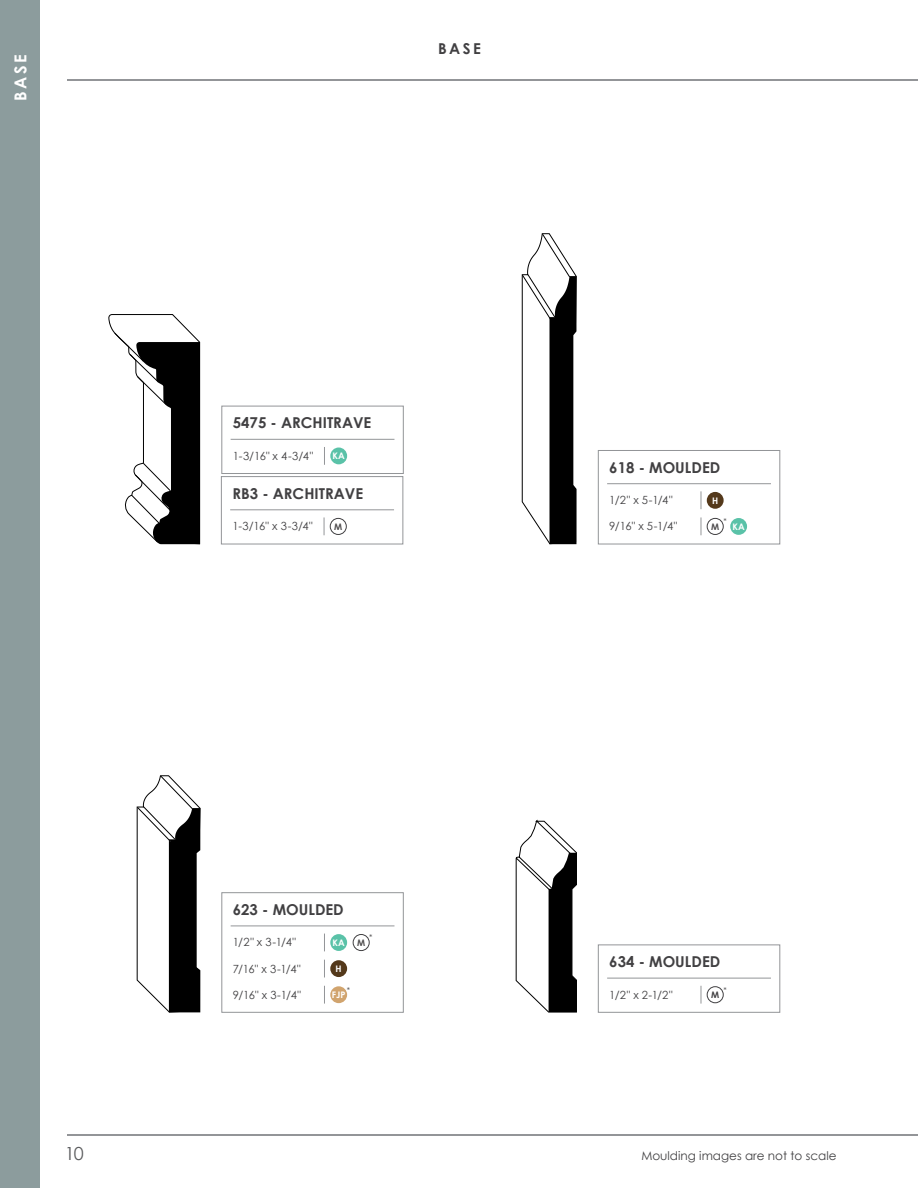
<style>
.page{position:relative;width:918px;height:1188px;background:#fff}
.page>*{position:absolute;margin:0;border:0;box-sizing:border-box;transform-origin:0 0}
.t1{font:18px "Century Gothic";color:#58595b}
.t2{font:700 16.5px "Century Gothic";color:#fff}
.t3{font:700 15px "Century Gothic";color:#414042}
.t4{font:12px "Century Gothic";color:#414042}
.t5{font:11.25px "Century Gothic";letter-spacing:-.055em;color:#414042}
.t6{font:700 9px "Century Gothic";color:#fff}
.t7{font:700 9px "Century Gothic";color:#4e4c4d}
.t8{font:700 9px "Century Gothic";color:#414042}
.t9{font:7.8px "Century Gothic";color:#414042}
</style>
<div class="page">
<div style="left:0;top:0;width:40px;height:1188px;background:#8c9c9d"></div>
<hr style="left:68px;top:80px;width:850px;height:1px;background:#939598">
<hr style="left:68px;top:1134px;width:850px;height:1px;background:#939598">
<hr style="left:231px;top:926px;width:163px;height:1px;background:#939598">
<svg style="left:324px;top:934px;width:1px;height:17px"></svg>
<div style="left:330px;top:934px;width:17px;height:17px;background:#5ac2a8;border-radius:50%"></div>
<div style="left:353px;top:934px;width:17px;height:17px;border:1px solid #414042;border-radius:50%"></div>
<svg style="left:324px;top:960px;width:1px;height:17px"></svg>
<div style="left:330px;top:960px;width:17px;height:17px;background:#54391b;border-radius:50%"></div>
<svg style="left:324px;top:986px;width:1px;height:18px"></svg>
<div style="left:330px;top:986px;width:17px;height:17px;background:#d1a46e;border-radius:50%"></div>
<div style="left:222px;top:892px;width:182px;height:120px;border:1px solid #939598"></div>
<hr style="left:607px;top:978px;width:164px;height:1px;background:#939598">
<svg style="left:701px;top:986px;width:1px;height:18px"></svg>
<div style="left:707px;top:986px;width:17px;height:17px;border:1px solid #414042;border-radius:50%"></div>
<hr style="left:607px;top:483px;width:164px;height:1px;background:#939598">
<svg style="left:701px;top:491px;width:1px;height:18px"></svg>
<div style="left:707px;top:492px;width:17px;height:17px;background:#54391b;border-radius:50%"></div>
<svg style="left:701px;top:517px;width:1px;height:18px"></svg>
<div style="left:707px;top:518px;width:17px;height:17px;border:1px solid #414042;border-radius:50%"></div>
<div style="left:730px;top:518px;width:17px;height:17px;background:#5ac2a8;border-radius:50%"></div>
<div style="left:598px;top:450px;width:182px;height:94px;border:1px solid #939598"></div>
<svg style="left:522px;top:233px;width:55px;height:311px"></svg>
<svg style="left:137px;top:775px;width:63px;height:237px"></svg>
<hr style="left:230px;top:510px;width:164px;height:1px;background:#939598">
<svg style="left:324px;top:517px;width:1px;height:18px"></svg>
<div style="left:330px;top:518px;width:17px;height:17px;border:1px solid #414042;border-radius:50%"></div>
<div style="left:221px;top:476px;width:182px;height:68px;border:1px solid #939598"></div>
<hr style="left:231px;top:439px;width:163px;height:1px;background:#939598">
<svg style="left:324px;top:447px;width:1px;height:18px"></svg>
<div style="left:330px;top:448px;width:17px;height:16px;background:#5ac2a8;border-radius:50%"></div>
<div style="left:222px;top:406px;width:182px;height:68px;border:1px solid #939598"></div>
<svg style="left:108px;top:314px;width:92px;height:230px"></svg>
<svg style="left:516px;top:820px;width:61px;height:192px"></svg>
<h2 class="t2" style="left:8px;top:101px;width:49px;rotate:-90deg">BASE</h2>
<h3 class="t3" style="left:438px;top:37px;width:45px">BASE</h3>
<h3 class="t3" style="left:233px;top:411px;width:140px">5475 - ARCHITRAVE</h3>
<p class="t5" style="left:233px;top:448px;width:82px">1-3/16" x 4-3/4"</p>
<p class="t6" style="left:333px;top:449px;width:14px">KA</p>
<h3 class="t3" style="left:232px;top:482px;width:132px">RB3 - ARCHITRAVE</h3>
<p class="t5" style="left:232px;top:518px;width:82px">1-3/16" x 3-3/4"</p>
<p class="t7" style="left:334px;top:520px;width:10px">M</p>
<h3 class="t3" style="left:609px;top:456px;width:112px">618 - MOULDED</h3>
<p class="t5" style="left:609px;top:492px;width:65px">1/2" x 5-1/4"</p>
<p class="t6" style="left:712px;top:494px;width:8px">H</p>
<p class="t5" style="left:609px;top:518px;width:70px">9/16" x 5-1/4"</p>
<p class="t7" style="left:711px;top:520px;width:10px">M</p>
<p class="t9" style="left:723px;top:516px;width:5px">*</p>
<p class="t6" style="left:733px;top:520px;width:14px">KA</p>
<h3 class="t3" style="left:233px;top:898px;width:112px">623 - MOULDED</h3>
<p class="t5" style="left:233px;top:935px;width:65px">1/2" x 3-1/4"</p>
<p class="t6" style="left:333px;top:936px;width:14px">KA</p>
<p class="t7" style="left:357px;top:936px;width:10px">M</p>
<p class="t9" style="left:369px;top:932px;width:5px">*</p>
<p class="t5" style="left:233px;top:961px;width:69px">7/16" x 3-1/4"</p>
<p class="t6" style="left:336px;top:962px;width:8px">H</p>
<p class="t5" style="left:233px;top:987px;width:70px">9/16" x 3-1/4"</p>
<p class="t6" style="left:332px;top:988px;width:15px">FJP</p>
<p class="t9" style="left:347px;top:984px;width:5px">*</p>
<h3 class="t3" style="left:609px;top:950px;width:112px">634 - MOULDED</h3>
<p class="t5" style="left:609px;top:987px;width:65px">1/2" x 2-1/2"</p>
<p class="t8" style="left:711px;top:988px;width:10px">M</p>
<p class="t9" style="left:723px;top:984px;width:5px">*</p>
<h1 class="t1" style="left:65px;top:1141px;width:21px">10</h1>
<p class="t4" style="left:641px;top:1147px;width:197px">Moulding images are not to scale</p>
</div>
